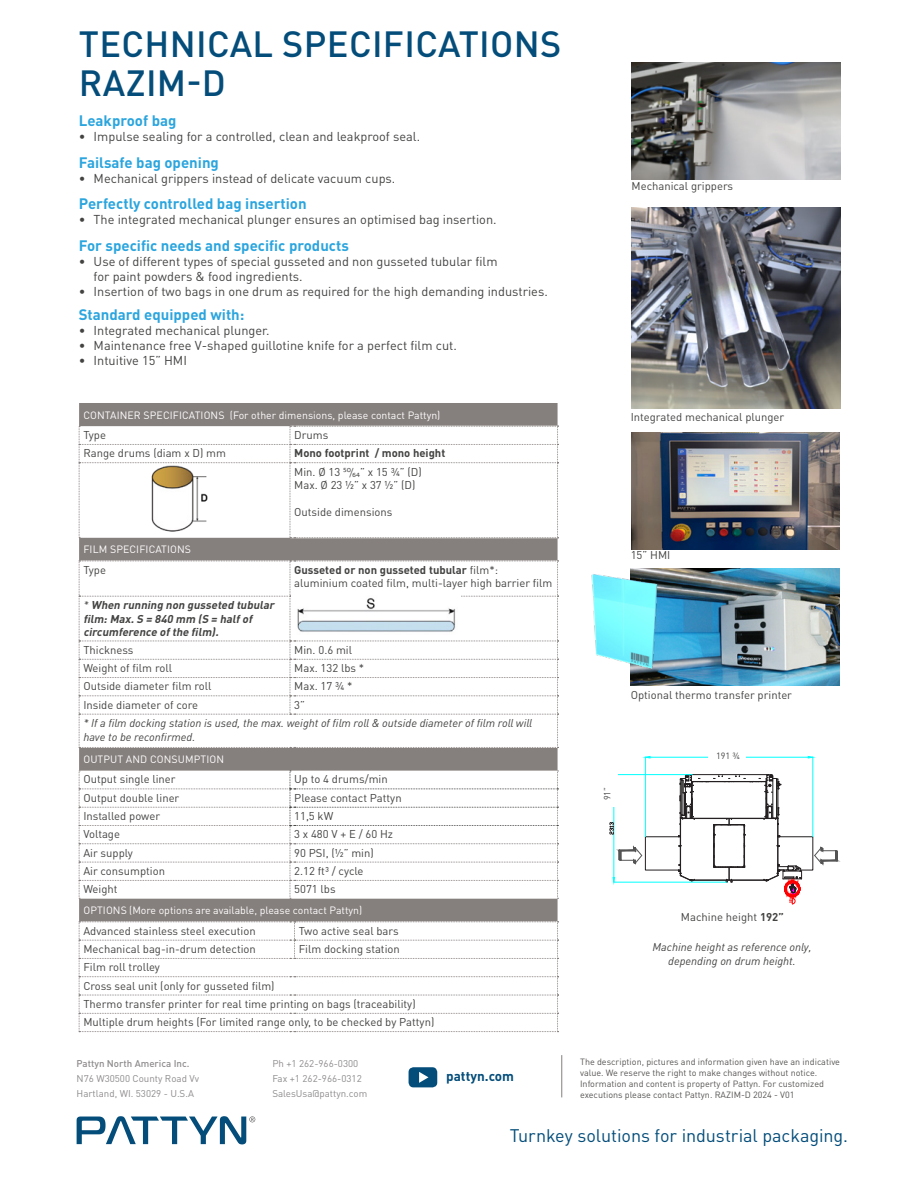
<style>
.page{position:relative;width:915px;height:1187px;background:#fff}
.page>*{position:absolute;margin:0;border:0;box-sizing:border-box;transform-origin:0 0}
.t1{font:500 36px "DIN Pro";letter-spacing:.01em;color:#044d7a}
.t2{font:18px "DIN Pro";letter-spacing:-.005em;color:#044d7a}
.Technical_specification_exemples{font:700 15px "DIN Pro";color:#2ba5de}
.Bulleted_list_technical_specs{font:700 15px "DIN Pro";color:#2ba5de}
.t3{font:700 13.5px "DIN Pro";color:#044d7a}
.t4{font:12.75px/15px "DIN Pro";color:#434342}
.table_text{font:11.25px/13.5px "DIN Pro";color:#434342}
.table_text-2{font:italic 11.25px/13.5px "DIN Pro";color:#434342}
.Fotobeschrijving{font:11.25px "DIN Pro";color:#434342}
.table_text-3{font:italic 700 11.25px/13.5px "DIN Pro";color:#434342}
.Fotobeschrijving-2{font:italic 11.25px "DIN Pro";color:#434342}
.table_text-4{font:700 11.25px "DIN Pro";color:#434342}
.t5{font:10.5px "DIN Pro";color:#fff}
.t6{font:9.75px/15px "DIN Pro";color:#8e8b8b}
.t7{font:500 9.75px "DIN Pro";color:#8e8b8b}
.t8{font:9px/10.8px "DIN Pro";color:#575554}
.Fotobeschrijving-3{font:9px "DIN Pro";color:#434342}
.s1{font-family:"Calibri";font-weight:300}
.s2{font-weight:700}
.s3{font-weight:400}
</style>
<div class="page">
<svg style="left:77px;top:1116px;width:178px;height:28px"></svg>
<hr style="left:561px;top:1054px;width:1px;height:43px;background:#857f7d">
<svg style="left:408px;top:1067px;width:29px;height:20px"></svg>
<div style="left:79px;top:403px;width:478px;height:518px;background:#857f7d"></div>
<svg style="left:79px;top:770px;width:479px;height:128px"></svg>
<svg style="left:79px;top:560px;width:479px;height:188px"></svg>
<svg style="left:79px;top:426px;width:479px;height:112px"></svg>
<svg style="left:79px;top:921px;width:479px;height:111px"></svg>
<img style="left:131px;top:459px;width:88px;height:77px">
<svg style="left:609px;top:756px;width:232px;height:149px"></svg>
<div style="left:708px;top:750px;width:37px;height:11px;background:#fff"></div>
<div style="left:602px;top:769px;width:15px;height:38px;background:#fff"></div>
<img style="left:291px;top:595px;width:169px;height:40px">
<img style="left:631px;top:208px;width:208px;height:200px">
<img style="left:630px;top:569px;width:209px;height:117px">
<img style="left:591px;top:572px;width:68px;height:97px">
<img style="left:631px;top:62px;width:208px;height:117px">
<img style="left:631px;top:432px;width:208px;height:117px">
<p class="t1" style="left:79px;top:20px;width:484px">TECHNICAL SPECIFICATIONS</p>
<p class="t1" style="left:79px;top:59px;width:148px">RAZIM-D</p>
<p class="Technical_specification_exemples" style="left:79px;top:111px;width:99px">Leakproof bag</p>
<p class="t4" style="left:79px;top:129px;width:343px">• Impulse sealing for a controlled, clean and leakproof seal.</p>
<p class="Technical_specification_exemples" style="left:79px;top:152px;width:142px">Failsafe bag opening</p>
<p class="t4" style="left:79px;top:171px;width:318px">• Mechanical grippers instead of delicate vacuum cups.</p>
<p class="Technical_specification_exemples" style="left:79px;top:194px;width:229px">Perfectly controlled bag insertion</p>
<p class="t4" style="left:79px;top:212px;width:419px">• The integrated mechanical plunger ensures an optimised bag insertion.</p>
<p class="Technical_specification_exemples" style="left:79px;top:235px;width:271px">For specific needs and specific products</p>
<p class="t4" style="left:94px;top:253px;width:405px;text-indent:-15px">• Use of different types of special gusseted and non gusseted tubular film for paint powders &amp; food ingredients.</p>
<p class="t4" style="left:79px;top:283px;width:470px">• Insertion of two bags in one drum as required for the high demanding industries.</p>
<p class="Bulleted_list_technical_specs" style="left:79px;top:304px;width:167px">Standard equipped with:</p>
<p class="t4" style="left:79px;top:322px;width:192px">• Integrated mechanical plunger.</p>
<p class="t4" style="left:79px;top:337px;width:379px">• Maintenance free V-shaped guillotine knife for a perfect film cut.</p>
<p class="t4" style="left:79px;top:352px;width:110px">• Intuitive 15” HMI</p>
<p class="t5" style="left:83px;top:407px;width:358px">CONTAINER SPECIFICATIONS (For other dimensions, please contact Pattyn)</p>
<p class="table_text" style="left:83px;top:427px;width:24px">Type</p>
<p class="table_text" style="left:294px;top:427px;width:36px">Drums</p>
<p class="table_text" style="left:83px;top:446px;width:144px">Range drums (diam x D) mm</p>
<p class="table_text-4" style="left:294px;top:445px;width:152px">Mono footprint / mono height</p>
<p class="table_text" style="left:294px;top:464px;width:129px">Min. Ø 13 <span class="s1">⁵⁰/₆₄</span>” x 15 ¾” (D)</p>
<p class="table_text" style="left:294px;top:478px;width:123px">Max. Ø 23 ½” x 37 ½” (D)</p>
<p class="table_text" style="left:294px;top:505px;width:100px">Outside dimensions</p>
<p class="t5" style="left:83px;top:542px;width:109px">FILM SPECIFICATIONS</p>
<p class="table_text" style="left:83px;top:562px;width:24px">Type</p>
<p class="table_text" style="left:294px;top:562px;width:260px"><span class="s2">Gusseted or non gusseted tubular</span> film*: aluminium coated film, multi-layer high barrier film</p>
<p class="table_text-3" style="left:83px;top:597px;width:195px"><span class="s3">*</span> When running non gusseted tubular film:Max.S = 840 mm (S = halfof circumference ofthe film).</p>
<p class="table_text" style="left:83px;top:642px;width:52px">Thickness</p>
<p class="table_text" style="left:294px;top:642px;width:59px">Min. 0.6 mil</p>
<p class="table_text" style="left:83px;top:660px;width:90px">Weight of film roll</p>
<p class="table_text" style="left:294px;top:660px;width:71px">Max. 132 lbs *</p>
<p class="table_text" style="left:83px;top:679px;width:129px">Outside diameter film roll</p>
<p class="table_text" style="left:294px;top:679px;width:60px">Max. 17 ¾ *</p>
<p class="table_text" style="left:83px;top:697px;width:116px">Inside diameter of core</p>
<p class="table_text" style="left:294px;top:697px;width:12px">3”</p>
<p class="table_text-2" style="left:83px;top:716px;width:450px">* If a film docking station is used, the max. weight of film roll &amp; outside diameter of film roll will have to be reconfirmed.</p>
<p class="t5" style="left:83px;top:752px;width:142px">OUTPUT AND CONSUMPTION</p>
<p class="table_text" style="left:83px;top:772px;width:94px">Output single liner</p>
<p class="table_text" style="left:294px;top:772px;width:95px">Up to 4 drums/min</p>
<p class="table_text" style="left:83px;top:790px;width:97px">Output double liner</p>
<p class="table_text" style="left:294px;top:790px;width:109px">Please contact Pattyn</p>
<p class="table_text" style="left:83px;top:808px;width:78px">Installed power</p>
<p class="table_text" style="left:294px;top:808px;width:41px">11,5 kW</p>
<p class="table_text" style="left:83px;top:827px;width:38px">Voltage</p>
<p class="table_text" style="left:294px;top:827px;width:100px">3 x 480 V + E / 60 Hz</p>
<p class="table_text" style="left:83px;top:845px;width:51px">Air supply</p>
<p class="table_text" style="left:294px;top:845px;width:81px">90 PSI, (½” min)</p>
<p class="table_text" style="left:83px;top:863px;width:83px">Air consumption</p>
<p class="table_text" style="left:294px;top:863px;width:71px">2.12 ft³ / cycle</p>
<p class="table_text" style="left:83px;top:881px;width:36px">Weight</p>
<p class="table_text" style="left:294px;top:881px;width:43px">5071 lbs</p>
<p class="t5" style="left:83px;top:903px;width:280px">OPTIONS (More options are available, please contact Pattyn)</p>
<p class="table_text" style="left:83px;top:923px;width:174px">Advanced stainless steel execution</p>
<p class="table_text" style="left:298px;top:923px;width:101px">Two active seal bars</p>
<p class="table_text" style="left:83px;top:941px;width:174px">Mechanical bag-in-drum detection</p>
<p class="table_text" style="left:298px;top:941px;width:103px">Film docking station</p>
<p class="table_text" style="left:83px;top:959px;width:78px">Film roll trolley</p>
<p class="table_text" style="left:83px;top:978px;width:193px">Cross seal unit (only for gusseted film)</p>
<p class="table_text" style="left:83px;top:996px;width:334px">Thermo transfer printer for real time printing on bags (traceability)</p>
<p class="table_text" style="left:83px;top:1014px;width:352px">Multiple drum heights (For limited range only, to be checked by Pattyn)</p>
<p class="t7" style="left:77px;top:1056px;width:114px">Pattyn North America Inc.</p>
<p class="t6" style="left:77px;top:1070px;width:124px">N76 W30500 County Road Vv<br>Hartland, WI. 53029 - U.S.A</p>
<p class="t6" style="left:272px;top:1055px;width:96px">Ph +1 262-966-0300<br>Fax +1 262-966-0312<br>SalesUsa@pattyn.com</p>
<p class="t3" style="left:446px;top:1067px;width:69px">pattyn.com</p>
<p class="Fotobeschrijving" style="left:631px;top:178px;width:103px">Mechanical grippers</p>
<p class="Fotobeschrijving" style="left:630px;top:409px;width:155px">Integrated mechanical plunger</p>
<p class="Fotobeschrijving" style="left:630px;top:547px;width:41px">15” HMI</p>
<p class="Fotobeschrijving" style="left:630px;top:687px;width:163px">Optional thermo transfer printer</p>
<p class="Fotobeschrijving-3" style="left:601px;top:800px;width:15px;rotate:-90deg">91”</p>
<p class="Fotobeschrijving-3" style="left:715px;top:749px;width:25px">191 ¾</p>
<p class="Fotobeschrijving" style="left:680px;top:909px;width:104px">Machine height <span class="s2">192”</span></p>
<p class="Fotobeschrijving-2" style="left:652px;top:939px;width:160px">Machine height as reference only,</p>
<p class="Fotobeschrijving-2" style="left:668px;top:954px;width:129px">depending on drum height.</p>
<p class="t8" style="left:580px;top:1056px;width:261px">The description, pictures and information given have an indicative value. We reserve the right to make changes without notice.<br>Information and content is property of Pattyn. For customized executions please contact Pattyn. RAZIM-D 2024 - V01</p>
<h2 class="t2" style="left:509px;top:1123px;width:340px">Turnkey solutions for industrial packaging.</h2>
</div>
